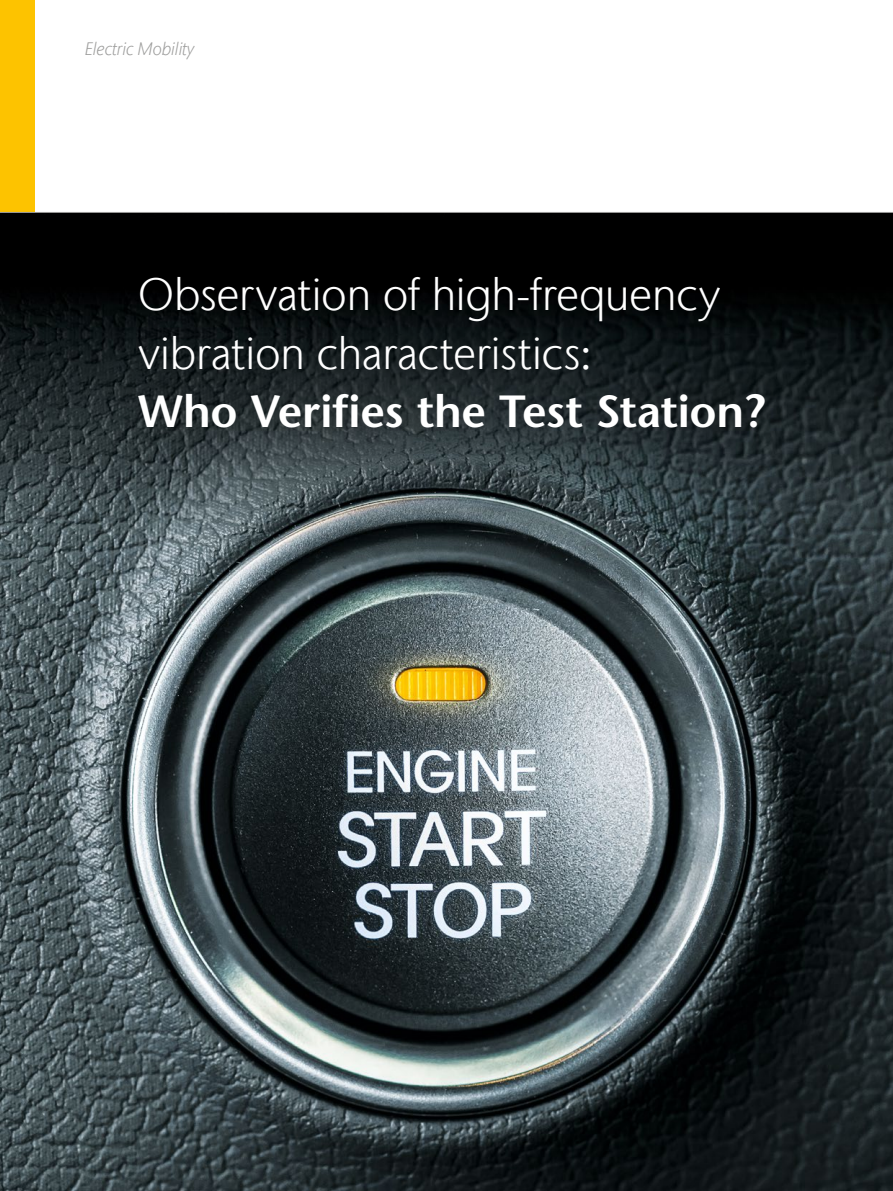
<style>
.page{position:relative;width:893px;height:1191px;background:#fff}
.page>*{position:absolute;margin:0;border:0;box-sizing:border-box;transform-origin:0 0}
.t1{font:300 45px/58.5px "Stone Sans IIITC Com";letter-spacing:-.015em;color:#fff}
.t2{font:600 45px "Stone Sans";letter-spacing:-.005em;color:#fff}
.t3{font:italic 300 18px "Stone Sans IIITC Com";color:#9d9d9c}
</style>
<div class="page">
<div style="left:0;top:0;width:34px;height:213px;background:#fdc300"></div>
<img style="left:0;top:213px;width:893px;height:978px">
<hr style="left:0;top:212px;width:893px;height:1px;background:#9d9d9c">
<div style="left:103px;top:241px;width:698px;height:225px;background:#000;opacity:.75"></div>
<p class="t3" style="left:85px;top:38px;width:111px">Electric Mobility</p>
<p class="t1" style="left:138px;top:265px;width:584px">Observation of high-frequency vibration characteristics:</p>
<p class="t2" style="left:138px;top:384px;width:628px">Who Verifies the Test Station?</p>
</div>
